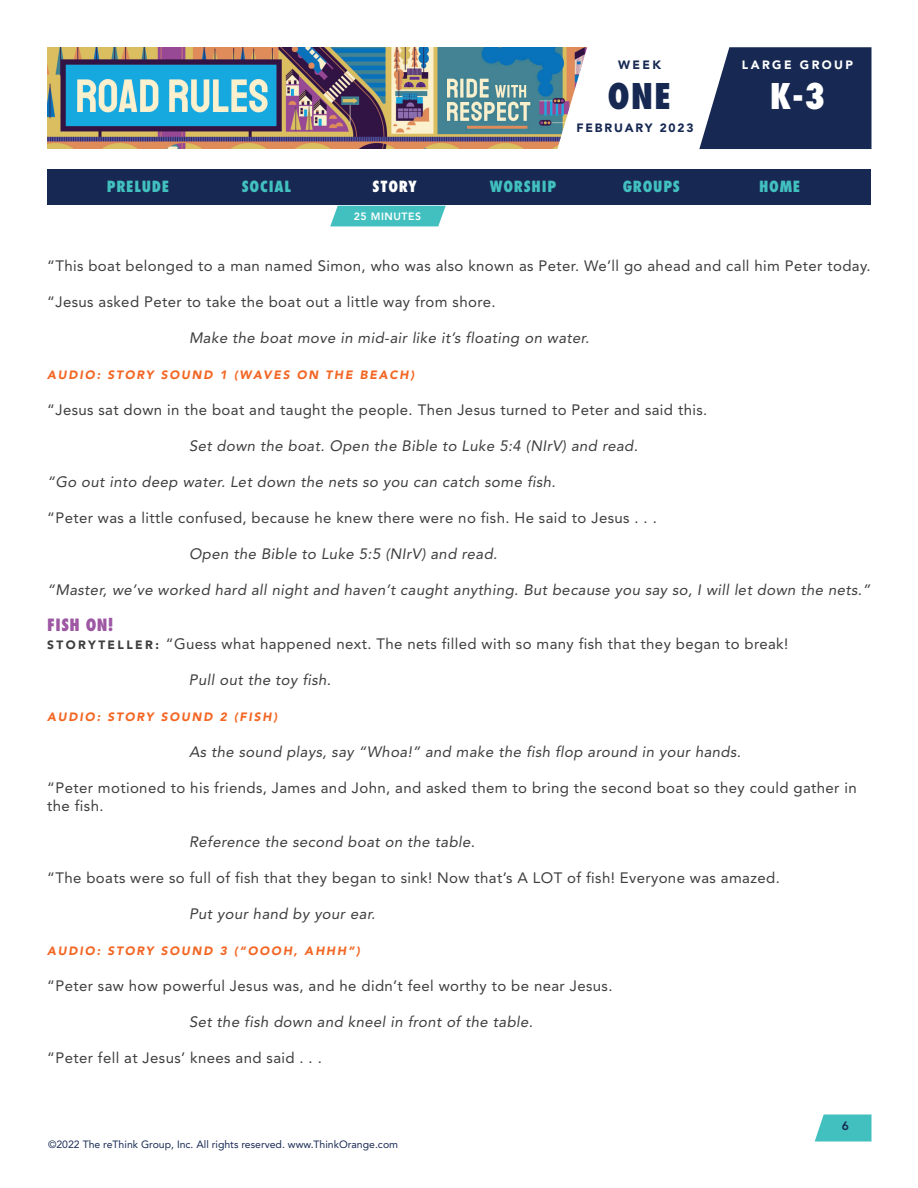
<style>
.page{position:relative;width:918px;height:1188px;background:#fff}
.page>*{position:absolute;margin:0;border:0;box-sizing:border-box;transform-origin:0 0}
.t1{font:800 condensed 34.5px "Futura Std";color:#172953}
.t2{font:800 condensed 34.5px "Futura Std";color:#fff}
.t3{font:800 condensed 16.5px "Futura Std";letter-spacing:.025em;color:#9d57a3}
.t4{font:15px/18px "Avenir LT Std";letter-spacing:.025em;color:#3e3e3f}
.t5{font:italic 15px "Avenir LT Std";letter-spacing:.025em;color:#3e3e3f}
.t6{font:800 condensed 15px "Futura Std";letter-spacing:.05em;color:#42c0bf}
.t7{font:800 condensed 15px "Futura Std";letter-spacing:.05em;color:#fff}
.t8{font:italic 900 12px "Avenir LT Std";letter-spacing:.15em;color:#f36624}
.t9{font:900 12px "Avenir LT Std";letter-spacing:.15em;color:#172953}
.t10{font:900 12px "Avenir LT Std";letter-spacing:.2em;color:#fff}
.t11{font:800 12px "Avenir LT Std";color:#172953}
.t12{font:10.5px "Avenir LT Std";color:#172953}
.t13{font:800 10.5px "Avenir LT Std";letter-spacing:.05em;color:#fff}
.s1{font-weight:900;font-size:12px}
</style>
<div class="page">
<img style="left:47px;top:47px;width:510px;height:102px">
<svg style="left:815px;top:1114px;width:57px;height:28px;background:#57c7c6"></svg>
<svg style="left:557px;top:47px;width:315px;height:102px"></svg>
<div style="left:47px;top:170px;width:824px;height:36px;background:#172953"></div>
<svg style="left:330px;top:206px;width:116px;height:20px;background:#4fc4c3"></svg>
<p class="t9" style="left:618px;top:58px;width:44px">WEEK</p>
<p class="t10" style="left:742px;top:58px;width:113px">LARGE GROUP</p>
<h1 class="t1" style="left:608px;top:75px;width:65px">ONE</h1>
<h1 class="t2" style="left:770px;top:75px;width:57px">K-3</h1>
<p class="t9" style="left:577px;top:121px;width:118px">FEBRUARY 2023</p>
<p class="t6" style="left:107px;top:177px;width:64px">PRELUDE</p>
<p class="t6" style="left:242px;top:177px;width:51px">SOCIAL</p>
<p class="t7" style="left:373px;top:177px;width:46px">STORY</p>
<p class="t6" style="left:490px;top:177px;width:68px">WORSHIP</p>
<p class="t6" style="left:623px;top:177px;width:59px">GROUPS</p>
<p class="t6" style="left:759px;top:177px;width:43px">HOME</p>
<p class="t13" style="left:354px;top:210px;width:69px">25 MINUTES</p>
<p class="t4" style="left:47px;top:256px;width:825px">“This boat belonged to a man named Simon, who was also known as Peter. We’ll go ahead and call him Peter today.</p>
<p class="t4" style="left:47px;top:292px;width:450px">“Jesus asked Peter to take the boat out a little way from shore.</p>
<p class="t5" style="left:189px;top:329px;width:402px">Make the boat move in mid-air like it’s floating on water.</p>
<p class="t8" style="left:47px;top:367px;width:368px">AUDIO: STORY SOUND 1 (WAVES ON THE BEACH)</p>
<p class="t4" style="left:47px;top:400px;width:662px">“Jesus sat down in the boat and taught the people. Then Jesus turned to Peter and said this.</p>
<p class="t5" style="left:189px;top:437px;width:450px">Set down the boat. Open the Bible to Luke 5:4 (NIrV) and read.</p>
<p class="t5" style="left:47px;top:473px;width:510px">“Go out into deep water. Let down the nets so you can catch some fish.</p>
<p class="t4" style="left:47px;top:508px;width:611px">“Peter was a little confused, because he knew there were no fish. He said to Jesus . . .</p>
<p class="t5" style="left:189px;top:545px;width:310px">Open the Bible to Luke 5:5 (NIrV) and read.</p>
<p class="t5" style="left:47px;top:581px;width:825px">“Master, we’ve worked hard all night and haven’t caught anything. But because you say so, I will let down the nets.”</p>
<p class="t3" style="left:47px;top:614px;width:67px">FISH ON!</p>
<p class="t4" style="left:47px;top:634px;width:743px"><span class="s1">S T O RY T E L L E R :</span> “Guess what happened next. The nets filled with so many fish that they began to break!</p>
<p class="t5" style="left:189px;top:671px;width:144px">Pull out the toy fish.</p>
<p class="t8" style="left:47px;top:709px;width:232px">AUDIO: STORY SOUND 2 (FISH)</p>
<p class="t5" style="left:189px;top:743px;width:554px">As the sound plays, say “Whoa!” and make the fish flop around in your hands.</p>
<p class="t4" style="left:47px;top:778px;width:811px">“Peter motioned to his friends, James and John, and asked them to bring the second boat so they could gather in the fish.</p>
<p class="t5" style="left:189px;top:833px;width:288px">Reference the second boat on the table.</p>
<p class="t4" style="left:47px;top:868px;width:734px">“The boats were so full of fish that they began to sink! Now that’s A LOT of fish! Everyone was amazed.</p>
<p class="t5" style="left:189px;top:905px;width:188px">Put your hand by your ear.</p>
<p class="t8" style="left:47px;top:943px;width:314px">AUDIO: STORY SOUND 3 (“OOOH, AHHH”)</p>
<p class="t4" style="left:47px;top:976px;width:567px">“Peter saw how powerful Jesus was, and he didn’t feel worthy to be near Jesus.</p>
<p class="t5" style="left:189px;top:1013px;width:346px">Set the fish down and kneel in front of the table.</p>
<p class="t4" style="left:47px;top:1048px;width:276px">“Peter fell at Jesus’ knees and said . . .</p>
<p class="t12" style="left:48px;top:1138px;width:352px">©2022 The reThink Group, Inc. All rights reserved. www.ThinkOrange.com</p>
<p class="t11" style="left:842px;top:1118px;width:9px">6</p>
</div>
